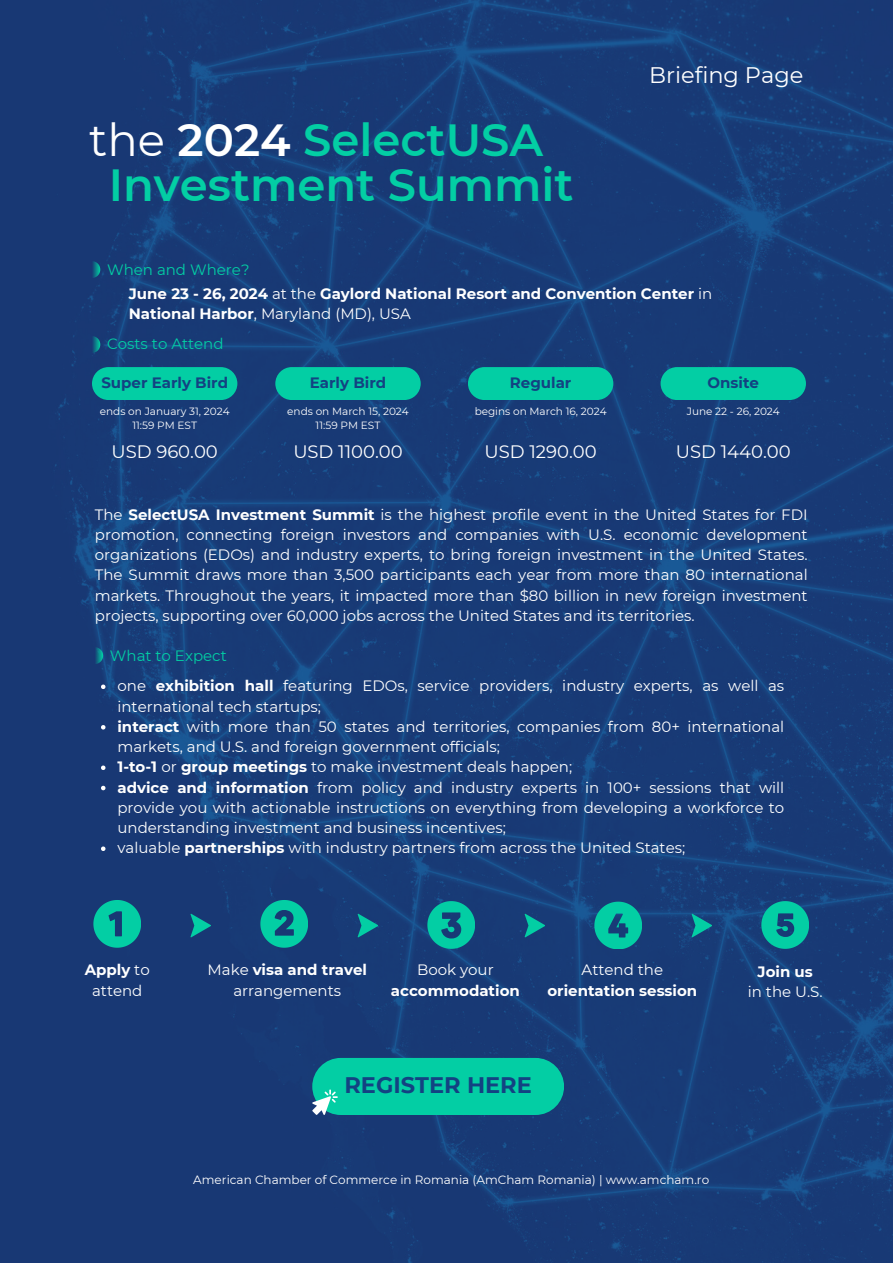
<style>
.page{position:relative;width:893px;height:1264px;background:#fff}
.page>*{position:absolute;margin:0;border:0;box-sizing:border-box;transform-origin:0 0}
.t1{font:600 45px "Montserrat";color:#03cea4}
.t2{font:700 22.5px "Montserrat";color:#134282}
.t3{font:22.5px "Montserrat";color:#fff}
.t4{font:18px "Montserrat";color:#fff}
.t5{font:15px/20.2px "Montserrat";color:#fff;text-align:justify}
.t6{font:700 15px/20.2px "Montserrat";color:#fff;text-align:center}
.t7{font:15px "Montserrat";color:#03cea4}
.t8{font:700 15px "Montserrat";color:#134282}
.t9{font:12px "Montserrat";color:#fff}
.t10{font:10.5px "Montserrat";color:#fff}
.s1{font-weight:400;color:#fff}
.s2{color:#fff}
.s3{font-weight:400}
.s4{font-weight:700}
</style>
<div class="page">
<img style="left:0;top:0;width:892px;height:1262px">
<svg style="left:83px;top:261px;width:17px;height:17px"></svg>
<svg style="left:83px;top:336px;width:17px;height:17px"></svg>
<div style="left:92px;top:367px;width:145px;height:33px;background:#03cea4;border-radius:16px"></div>
<div style="left:275px;top:367px;width:145px;height:33px;background:#03cea4;border-radius:16px"></div>
<div style="left:468px;top:367px;width:145px;height:33px;background:#03cea4;border-radius:16px"></div>
<div style="left:660px;top:367px;width:145px;height:33px;background:#03cea4;border-radius:16px"></div>
<svg style="left:86px;top:647px;width:17px;height:17px"></svg>
<svg style="left:427px;top:901px;width:47px;height:47px;background:#0a9993"></svg>
<svg style="left:93px;top:900px;width:48px;height:47px;background:#09a095"></svg>
<svg style="left:260px;top:900px;width:47px;height:47px;background:#0a9993"></svg>
<svg style="left:594px;top:901px;width:47px;height:47px;background:#099e95"></svg>
<svg style="left:761px;top:901px;width:47px;height:47px;background:#0a9d95"></svg>
<svg style="left:190px;top:913px;width:21px;height:24px"></svg>
<svg style="left:357px;top:913px;width:21px;height:24px"></svg>
<svg style="left:524px;top:913px;width:21px;height:24px"></svg>
<svg style="left:691px;top:913px;width:20px;height:24px"></svg>
<div style="left:312px;top:1057px;width:252px;height:57px;background:#03cea4;border-radius:29px"></div>
<svg style="left:312px;top:1089px;width:26px;height:25px"></svg>
<svg style="left:101px;top:684px;width:4px;height:5px"></svg>
<svg style="left:101px;top:725px;width:4px;height:4px"></svg>
<svg style="left:101px;top:765px;width:4px;height:5px"></svg>
<svg style="left:101px;top:785px;width:4px;height:5px"></svg>
<svg style="left:101px;top:846px;width:4px;height:5px"></svg>
<p class="t1" style="left:89px;top:112px;width:455px"><span class="s1">the</span> <span class="s2">2024</span> SelectUSA</p>
<p class="t1" style="left:109px;top:158px;width:466px">Investment Summit</p>
<p class="t3" style="left:649px;top:61px;width:156px">Briefing Page</p>
<p class="t7" style="left:107px;top:260px;width:144px">When and Where?</p>
<p class="t6" style="left:129px;top:283px;width:585px">June 23 - 26, 2024 <span class="s3">at the</span> Gaylord National Resort and Convention Center <span class="s3">in</span></p>
<p class="t5" style="left:129px;top:303px;width:283px"><span class="s4">National Harbor</span>, Maryland (MD), USA</p>
<p class="t7" style="left:107px;top:335px;width:118px">Costs to Attend</p>
<p class="t8" style="left:101px;top:373px;width:128px">Super Early Bird</p>
<p class="t8" style="left:310px;top:373px;width:78px">Early Bird</p>
<p class="t8" style="left:510px;top:373px;width:63px">Regular</p>
<p class="t8" style="left:707px;top:373px;width:53px">Onsite</p>
<p class="t10" style="left:287px;top:405px;width:123px">ends on March 15, 2024</p>
<p class="t10" style="left:315px;top:419px;width:66px">11:59 PM EST</p>
<p class="t10" style="left:100px;top:405px;width:131px">ends on January 31, 2024</p>
<p class="t10" style="left:132px;top:419px;width:66px">11:59 PM EST</p>
<p class="t10" style="left:474px;top:405px;width:133px">begins on March 16, 2024</p>
<p class="t10" style="left:686px;top:405px;width:95px">June 22 - 26, 2024</p>
<p class="t4" style="left:111px;top:440px;width:108px">USD 960.00</p>
<p class="t4" style="left:293px;top:440px;width:111px">USD 1100.00</p>
<p class="t4" style="left:484px;top:440px;width:114px">USD 1290.00</p>
<p class="t4" style="left:675px;top:440px;width:116px">USD 1440.00</p>
<p class="t5" style="left:95px;top:504px;width:714px">The <span class="s4">SelectUSA Investment Summit</span> is the highest profile event in the United States for FDI promotion, connecting foreign investors and companies with U.S. economic development organizations (EDOs) and industry experts, to bring foreign investment in the United States.<br>The Summit draws more than 3,500 participants each year from more than 80 international markets. Throughout the years, it impacted more than $80 billion in new foreign investment projects, supporting over 60,000 jobs across the United States and its territories.</p>
<p class="t7" style="left:110px;top:646px;width:118px">What to Expect</p>
<p class="t5" style="left:117px;top:675px;width:668px">one <span class="s4">exhibition hall</span> featuring EDOs, service providers, industry experts, as well as international tech startups;</p>
<p class="t5" style="left:117px;top:716px;width:668px"><span class="s4">interact</span> with more than 50 states and territories, companies from 80+ international markets, and U.S. and foreign government officials;</p>
<p class="t5" style="left:117px;top:756px;width:456px"><span class="s4">1-to-1</span> or <span class="s4">group meetings</span> to make investment deals happen;</p>
<p class="t5" style="left:117px;top:777px;width:668px"><span class="s4">advice and information</span> from policy and industry experts in 100+ sessions that will provide you with actionable instructions on everything from developing a workforce to understanding investment and business incentives;</p>
<p class="t5" style="left:117px;top:837px;width:569px">valuable <span class="s4">partnerships</span> with industry partners from across the United States;</p>
<p class="t5" style="left:207px;top:959px;width:161px;text-align:center">Make <span class="s4">visa and travel </span>arrangements</p>
<p class="t6" style="left:547px;top:959px;width:151px"><span class="s3">Attend the </span>orientation session</p>
<p class="t6" style="left:757px;top:961px;width:57px">Join us</p>
<p class="t5" style="left:85px;top:959px;width:67px;text-align:center"><span class="s4">Apply</span> to attend</p>
<p class="t6" style="left:391px;top:959px;width:130px"><span class="s3">Book your </span>accommodation</p>
<p class="t5" style="left:747px;top:981px;width:76px">in the U.S.</p>
<p class="t2" style="left:344px;top:1071px;width:189px">REGISTER HERE</p>
<p class="t9" style="left:193px;top:1172px;width:517px">American Chamber of Commerce in Romania (AmCham Romania) | www.amcham.ro</p>
</div>
